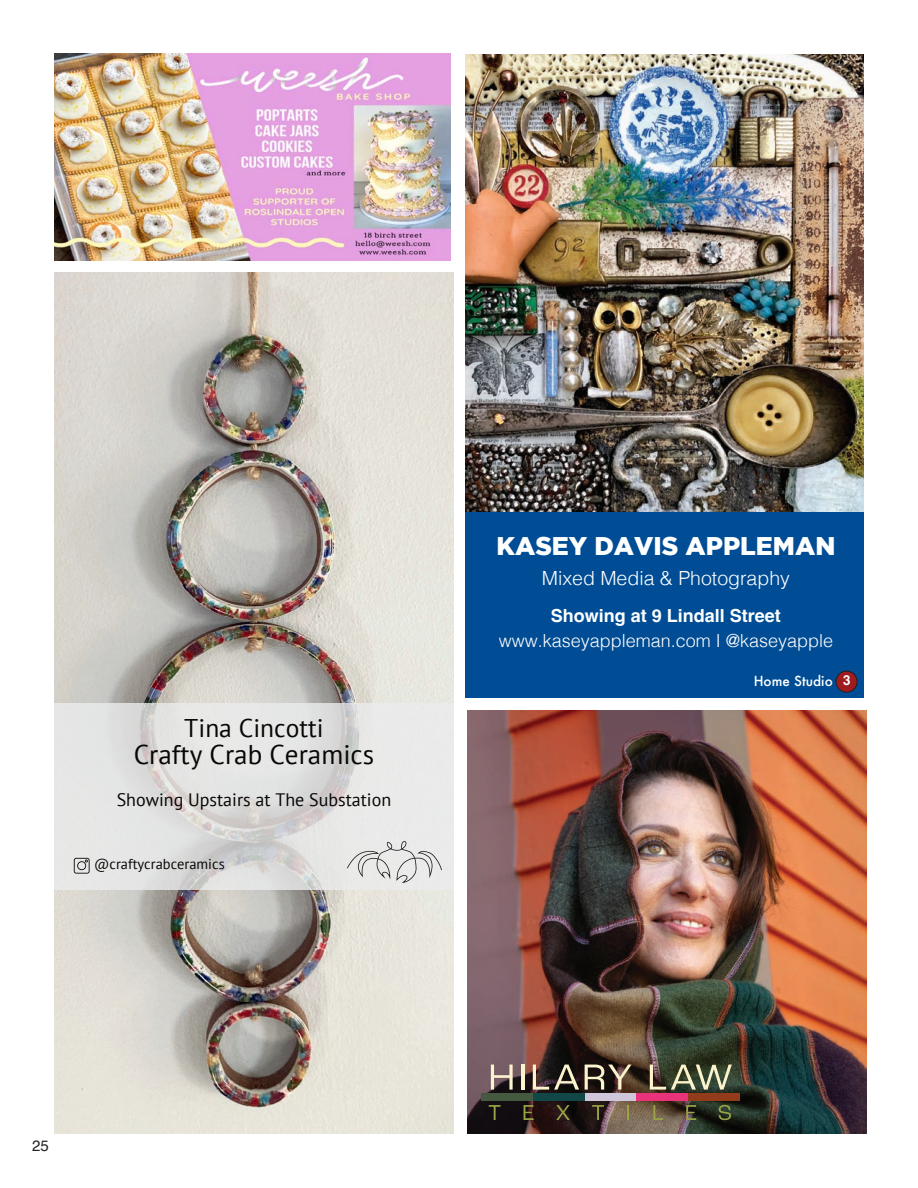
<style>
.page{position:relative;width:918px;height:1188px;background:#fff}
.page>*{position:absolute;margin:0;border:0;box-sizing:border-box;transform-origin:0 0}
.t1{font:27px "PT Sans";color:#080704}
.Names{font:900 25.5px "Gotham";color:#fff}
.t2{font:25.5px "PT Sans";color:#080704}
.Names-2{font:300 19.5px "Helvetica";color:#fff}
.Names-3{font:300 18px "Helvetica";color:#fff}
.t3{font:18px "PT Sans";color:#080704}
.Names-4{font:700 18px "Helvetica";color:#fff}
.t4{font:15px "Helvetica";color:#231f20}
.t5{font:14.4px "PT Sans";color:#080704}
.Site_Numbers-Cummins{font:700 14.1px "Helvetica";color:#fff;scale:.95 1}
.Names-5{font:500 13.5px "Futura";color:#fff}
</style>
<div class="page">
<img style="left:466px;top:54px;width:397px;height:458px">
<div style="left:466px;top:512px;width:398px;height:185px;background:#004d95"></div>
<div style="left:836px;top:671px;width:21px;height:21px;background:#9e1c1f;border-radius:50%"></div>
<div style="left:836px;top:671px;width:21px;height:21px;border:1px solid #231f20;border-radius:50%"></div>
<img style="left:54px;top:272px;width:400px;height:862px">
<img style="left:54px;top:703px;width:400px;height:187px">
<svg style="left:74px;top:858px;width:16px;height:16px"></svg>
<img style="left:347px;top:841px;width:95px;height:42px">
<img style="left:467px;top:710px;width:400px;height:424px">
<svg style="left:491px;top:1065px;width:22px;height:25px"></svg>
<hr style="left:521px;top:1065px;width:3px;height:25px;background:#fbf3cc">
<svg style="left:533px;top:1065px;width:46px;height:25px"></svg>
<svg style="left:585px;top:1065px;width:47px;height:25px"></svg>
<svg style="left:650px;top:1065px;width:82px;height:25px;background:#6c7059"></svg>
<div style="left:481px;top:1093px;width:52px;height:7px;background:#455941"></div>
<div style="left:584px;top:1093px;width:52px;height:7px;background:#cfc6da"></div>
<div style="left:533px;top:1093px;width:51px;height:7px;background:#124747"></div>
<div style="left:636px;top:1093px;width:52px;height:7px;background:#e8337b"></div>
<div style="left:688px;top:1093px;width:52px;height:7px;background:#923c1b"></div>
<svg style="left:489px;top:1105px;width:12px;height:15px"></svg>
<svg style="left:524px;top:1105px;width:10px;height:15px"></svg>
<svg style="left:556px;top:1105px;width:14px;height:15px"></svg>
<svg style="left:592px;top:1105px;width:12px;height:15px"></svg>
<svg style="left:627px;top:1105px;width:2px;height:15px"></svg>
<svg style="left:653px;top:1105px;width:10px;height:15px"></svg>
<svg style="left:686px;top:1105px;width:10px;height:15px"></svg>
<svg style="left:719px;top:1105px;width:12px;height:15px"></svg>
<img style="left:54px;top:53px;width:396px;height:208px">
<img style="left:54px;top:53px;width:102px;height:77px">
<p class="t2" style="left:184px;top:711px;width:141px">Tina Cincotti</p>
<p class="t1" style="left:134px;top:737px;width:242px">Crafty Crab Ceramics</p>
<p class="t3" style="left:117px;top:788px;width:276px">Showing Upstairs at The Substation</p>
<p class="t5" style="left:94px;top:854px;width:132px">@craftycrabceramics</p>
<p class="t4" style="left:32px;top:1134px;width:18px">25</p>
<p class="Names" style="left:496px;top:531px;width:340px">KASEY DAVIS APPLEMAN</p>
<p class="Names-2" style="left:542px;top:562px;width:250px">Mixed Media &amp; Photography</p>
<p class="Names-4" style="left:551px;top:605px;width:232px">Showing at 9 Lindall Street</p>
<p class="Names-3" style="left:499px;top:625px;width:336px">www.kaseyappleman.com I @kaseyapple</p>
<p class="Names-5" style="left:754px;top:672px;width:81px">Home Studio</p>
<p class="Site_Numbers-Cummins" style="left:843px;top:672px;width:9px">3</p>
</div>
